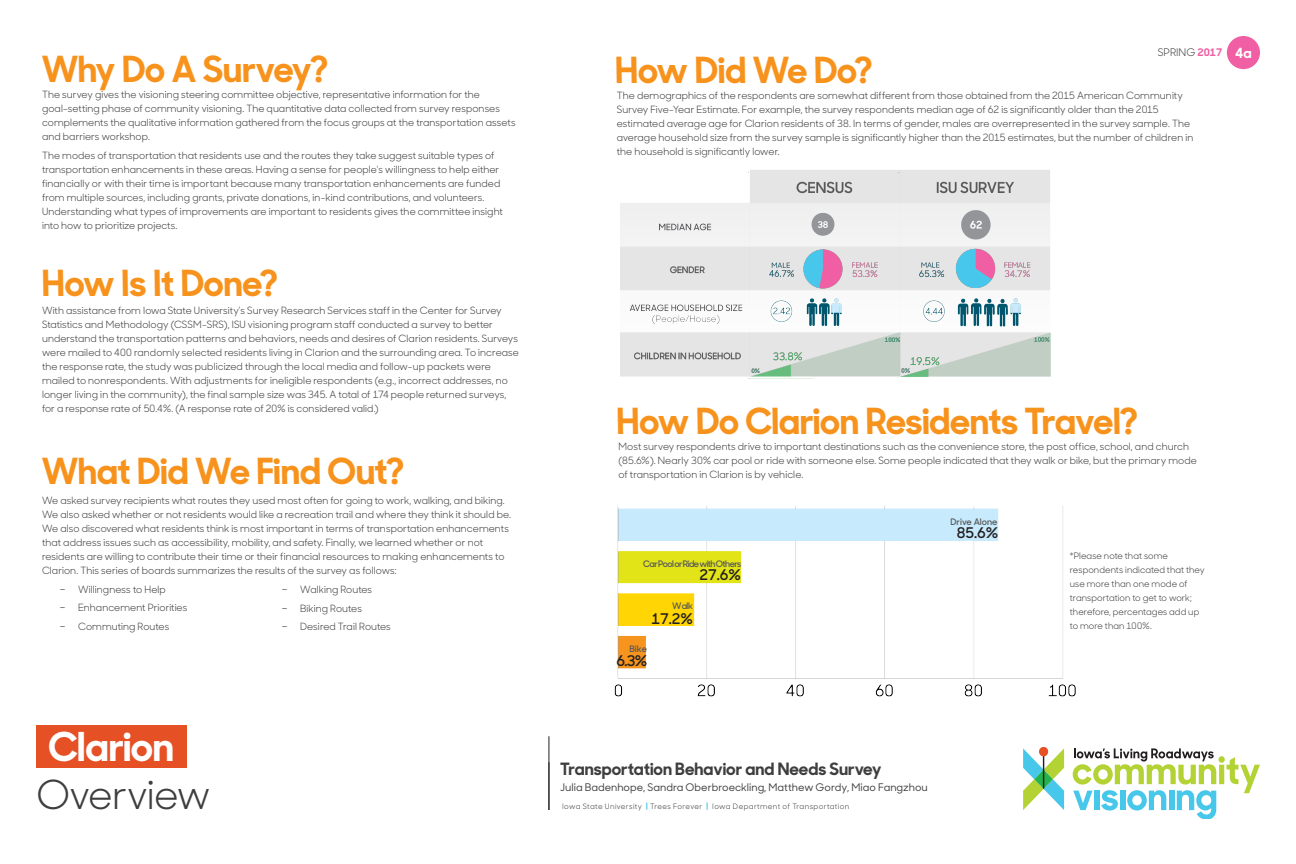
<style>
.page{position:relative;width:1296px;height:864px;background:#fff}
.page>*{position:absolute;margin:0;border:0;box-sizing:border-box;transform-origin:0 0}
.Sharp_Sans_No1__sub{font:40px "Sharp Sans No 1";letter-spacing:-.02em;color:#3e3e3f}
.t1{font:700 39.85px "Sharp Sans No 1";letter-spacing:-.01em;color:#fff}
.Survey_Big_Heading{font:700 36px "Sharp Sans No 1";color:#f7931d}
.Sharp_Sans_No1__Subt{font:700 17px "Sharp Sans No 1";color:#3e3e3f}
.t2{font:600 14.75px "Sharp Sans No 1";color:#231f20}
.Sharp_Sans_No1__Subt-2{font:500 10.5px "Sharp Sans No 1";color:#3e3e3f}
.t3{font:10.5px "Sharp Sans No 1";color:#3e3e3f}
.Body_Text{font:10px/14px "Sharp Sans No 1";color:#3e3e3f}
.t4{font:10px "Myriad Pro";color:#3e3e3f}
.Body_Text-2{font:9px/14px "Sharp Sans No 1";color:#3e3e3f}
.Survey_Big_Heading-2{font:600 9px "Sharp Sans No 1";color:#57585a}
.Sharp_Sans_No1__Subt-3{font:7.5px "Sharp Sans No 1";letter-spacing:.05em;color:#3e3e3f}
.s1{font-weight:700;color:#f05ea3}
.s2{font-weight:700;font-size:14px;color:#fff}
.s3{font-weight:700;color:#47c7ea}
</style>
<div class="page">
<img style="left:614px;top:506px;width:462px;height:191px">
<svg style="left:1073px;top:748px;width:187px;height:70px"></svg>
<svg style="left:1023px;top:747px;width:41px;height:63px"></svg>
<div style="left:36px;top:726px;width:151px;height:42px;background:#e65025"></div>
<hr style="left:549px;top:736px;width:1px;height:74px;background:#231f20">
<div style="left:1227px;top:36px;width:33px;height:33px;background:#f05ea3;border-radius:50%"></div>
<div style="left:1070px;top:531px;width:135px;height:118px;background:#fff"></div>
<img style="left:620px;top:170px;width:431px;height:209px">
<p class="Survey_Big_Heading" style="left:42px;top:39px;width:289px">Why Do A Survey?</p>
<p class="Body_Text" style="left:42px;top:87px;width:475px">The survey gives the visioning steering committee objective, representative information for the goal-setting phase of community visioning. The quantitative data collected from survey responses complements the qualitative information gathered from the focus groups at the transportation assets and barriers workshop.</p>
<p class="Body_Text" style="left:42px;top:147px;width:463px">The modes of transportation that residents use and the routes they take suggest suitable types of transportation enhancements in these areas. Having a sense for people’s willingness to help either financially or with their time is important because many transportation enhancements are funded from multiple sources, including grants, private donations, in-kind contributions, and volunteers.<br>Understanding what types of improvements are important to residents gives the committee insight into how to prioritize projects.</p>
<p class="Survey_Big_Heading" style="left:42px;top:254px;width:239px">How Is It Done?</p>
<p class="Body_Text" style="left:42px;top:302px;width:479px">With assistance from Iowa State University’s Survey Research Services staff in the Center for Survey Statistics and Methodology (CSSM-SRS), ISU visioning program staff conducted a survey to better understand the transportation patterns and behaviors, needs and desires of Clarion residents. Surveys were mailed to 400 randomly selected residents living in Clarion and the surrounding area. To increase the response rate, the study was publicized through the local media and follow-up packets were mailed to nonrespondents. With adjustments for ineligible respondents (e.g., incorrect addresses, no longer living in the community), the final sample size was 345. A total of 174 people returned surveys, for a response rate of 50.4%. (A response rate of 20% is considered valid.)</p>
<p class="Survey_Big_Heading" style="left:42px;top:441px;width:365px">What Did We Find Out?</p>
<p class="Body_Text" style="left:42px;top:493px;width:471px">We asked survey recipients what routes they used most often for going to work, walking, and biking.<br>We also asked whether or not residents would like a recreation trail and where they think it should be.<br>We also discovered what residents think is most important in terms of transportation enhancements that address issues such as accessibility, mobility, and safety. Finally, we learned whether or not residents are willing to contribute their time or their financial resources to making enhancements to Clarion. This series of boards summarizes the results of the survey as follows:</p>
<p class="t4" style="left:60px;top:583px;width:7px">ū</p>
<p class="Body_Text" style="left:78px;top:582px;width:90px">Willingness to Help</p>
<p class="t4" style="left:60px;top:602px;width:7px">ū</p>
<p class="Body_Text" style="left:78px;top:600px;width:111px">Enhancement Priorities</p>
<p class="t4" style="left:60px;top:620px;width:7px">ū</p>
<p class="Body_Text" style="left:78px;top:619px;width:93px">Commuting Routes</p>
<p class="t4" style="left:282px;top:584px;width:6px">ū</p>
<p class="Body_Text" style="left:300px;top:582px;width:74px">Walking Routes</p>
<p class="t4" style="left:282px;top:602px;width:6px">ū</p>
<p class="Body_Text" style="left:300px;top:601px;width:64px">Biking Routes</p>
<p class="t4" style="left:282px;top:621px;width:6px">ū</p>
<p class="Body_Text" style="left:300px;top:619px;width:93px">Desired Trail Routes</p>
<h2 class="t1" style="left:49px;top:713px;width:127px">Clarion</h2>
<p class="Sharp_Sans_No1__sub" style="left:36px;top:763px;width:176px">Overview</p>
<p class="Survey_Big_Heading" style="left:616px;top:40px;width:260px">How Did We Do?</p>
<p class="t3" style="left:1158px;top:44px;width:95px">SPRING <span class="s1">2017</span> <span class="s2">4a</span></p>
<p class="Body_Text" style="left:617px;top:88px;width:578px">The demographics of the respondents are somewhat different from those obtained from the 2015 American Community Survey Five-Year Estimate. For example, the survey respondents median age of 62 is significantly older than the 2015 estimated average age for Clarion residents of 38. In terms of gender, males are overrepresented in the survey sample. The average household size from the survey sample is significantly higher than the 2015 estimates, but the number of children in the household is significantly lower.</p>
<p class="Survey_Big_Heading" style="left:617px;top:391px;width:524px">How Do Clarion Residents Travel?</p>
<p class="Body_Text" style="left:619px;top:439px;width:580px">Most survey respondents drive to important destinations such as the convenience store, the post office, school, and church (85.6%). Nearly 30% car pool or ride with someone else. Some people indicated that they walk or bike, but the primary mode of transportation in Clarion is by vehicle.</p>
<p class="Survey_Big_Heading-2" style="left:643px;top:557px;width:100px">Car Poolor Ride with Others</p>
<p class="t2" style="left:699px;top:563px;width:43px">27.6%</p>
<p class="Survey_Big_Heading-2" style="left:672px;top:599px;width:22px">Walk</p>
<p class="t2" style="left:652px;top:607px;width:43px">17.2%</p>
<p class="Survey_Big_Heading-2" style="left:630px;top:641px;width:19px">Bike</p>
<p class="t2" style="left:617px;top:649px;width:32px">6.3%</p>
<p class="Survey_Big_Heading-2" style="left:951px;top:515px;width:48px">Drive Alone</p>
<p class="t2" style="left:957px;top:521px;width:43px">85.6%</p>
<p class="Sharp_Sans_No1__Subt" style="left:560px;top:755px;width:323px">Transportation Behavior and Needs Survey</p>
<p class="Sharp_Sans_No1__Subt-2" style="left:560px;top:780px;width:369px">Julia Badenhope, Sandra Oberbroeckling, Matthew Gordy, Miao Fangzhou</p>
<p class="Sharp_Sans_No1__Subt-3" style="left:562px;top:800px;width:289px">Iowa State University <span class="s3">|</span> Trees Forever <span class="s3">|</span> Iowa Department of Transportation</p>
<p class="Body_Text-2" style="left:1070px;top:548px;width:137px">*Please note that some respondents indicated that they use more than one mode of transportation to get to work; therefore, percentages add up to more than 100%.</p>
</div>
